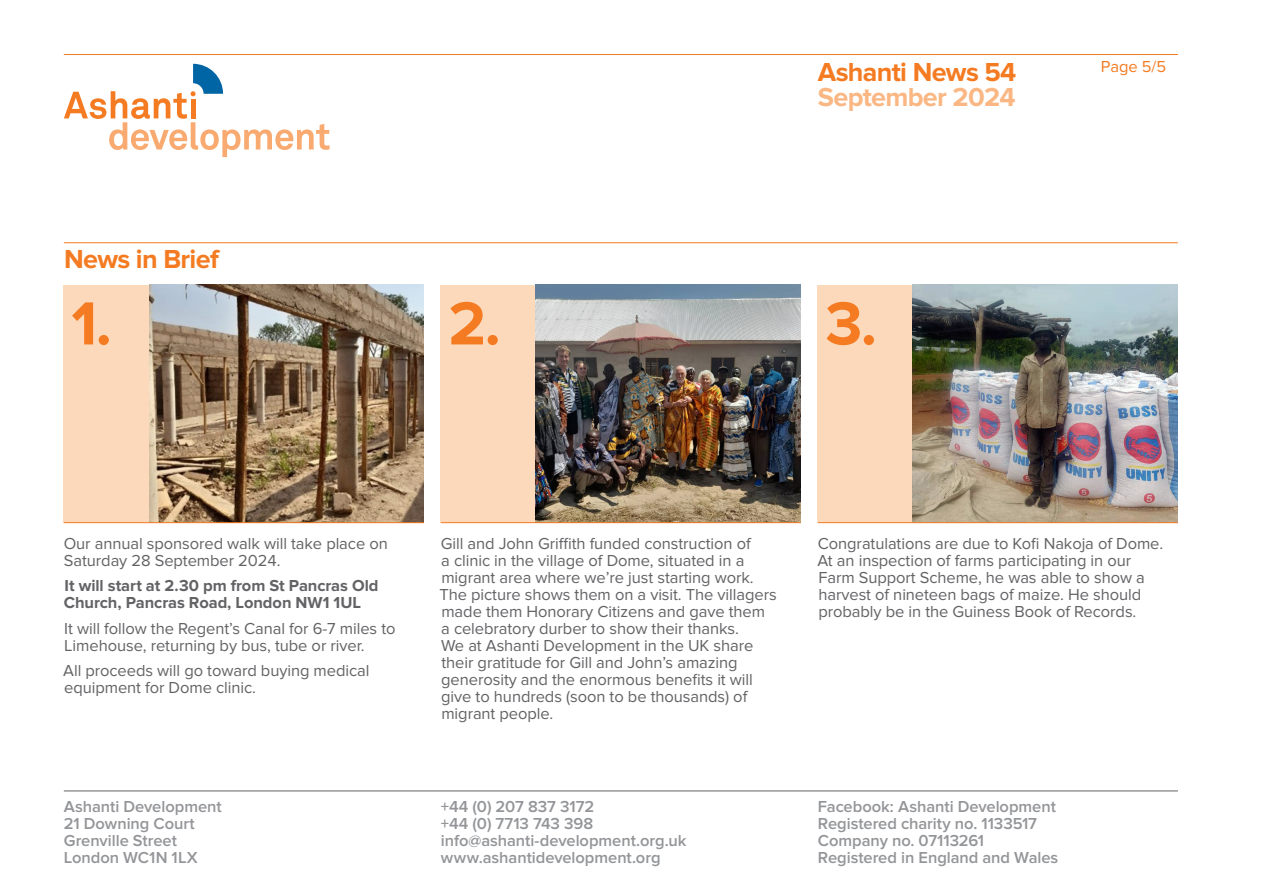
<style>
.page{position:relative;width:1263px;height:893px;background:#fff}
.page>*{position:absolute;margin:0;border:0;box-sizing:border-box;transform-origin:0 0}
.Super_title{font:700 63px "Proxima Nova";color:#f47b21}
.Super_title-2{font:700 27px/25.5px "Proxima Nova";letter-spacing:-.025em;color:#f47b21}
.Body{font:16.5px/17px "Proxima Nova";letter-spacing:-.005em;color:#636366}
.t1{font:600 16.5px/17.1px "Proxima Nova";letter-spacing:-.005em;color:#939598}
.Body-2{font:700 16.5px/17px "Proxima Nova";letter-spacing:-.005em;color:#636366}
.Body_bold{font:16.5px "Proxima Nova";color:#f47b21}
.s1{color:#fab783}
</style>
<div class="page">
<div style="left:441px;top:285px;width:360px;height:237px;background:#fdd9bb"></div>
<img style="left:535px;top:285px;width:266px;height:237px">
<div style="left:64px;top:285px;width:360px;height:237px;background:#fdd9bb"></div>
<img style="left:150px;top:285px;width:274px;height:237px">
<div style="left:818px;top:285px;width:360px;height:237px;background:#fdd9bb"></div>
<img style="left:912px;top:285px;width:266px;height:237px">
<hr style="left:64px;top:790px;width:1114px;height:1px;background:#636366">
<hr style="left:64px;top:242px;width:1114px;height:1px;background:#f47b21">
<hr style="left:64px;top:522px;width:360px;height:1px;background:#f47b21">
<hr style="left:441px;top:522px;width:360px;height:1px;background:#f47b21">
<hr style="left:818px;top:522px;width:360px;height:1px;background:#f47b21">
<svg style="left:64px;top:64px;width:266px;height:93px"></svg>
<hr style="left:64px;top:54px;width:1114px;height:1px;background:#f47b21">
<p class="Super_title-2" style="left:64px;top:247px;width:156px">News in Brief</p>
<p class="Super_title" style="left:71px;top:287px;width:42px">1.</p>
<p class="Super_title" style="left:448px;top:287px;width:54px">2.</p>
<p class="Super_title-2" style="left:818px;top:60px;width:200px">Ashanti News 54<br><span class="s1">September 2024</span></p>
<p class="Super_title" style="left:825px;top:287px;width:53px">3.</p>
<p class="Body_bold" style="left:1101px;top:57px;width:67px">Page 5/5</p>
<p class="Body" style="left:64px;top:535px;width:326px">Our annual sponsored walk will take place on<br>Saturday 28 September 2024.</p>
<p class="Body-2" style="left:64px;top:577px;width:316px">It will start at 2.30 pm from St Pancras Old<br>Church, Pancras Road, London NW1 1UL</p>
<p class="Body" style="left:64px;top:620px;width:333px">It will follow the Regent’s Canal for 6-7 miles to<br>Limehouse, returning by bus, tube or river.</p>
<p class="Body" style="left:63px;top:662px;width:308px">All proceeds will go toward buying medical equipment for Dome clinic.</p>
<p class="Body" style="left:439px;top:535px;width:339px">Gill and John Griffith funded construction of<br>a clinic in the village of Dome, situated in a migrant area where we’re just starting work.<br>The picture shows them on a visit. The villagers made them Honorary Citizens and gave them<br>a celebratory durber to show their thanks.<br>We at Ashanti Development in the UK share their gratitude for Gill and John’s amazing generosity and the enormous benefits it will give to hundreds (soon to be thousands) of migrant people.</p>
<p class="t1" style="left:64px;top:798px;width:159px">Ashanti Development<br>21 Downing Court<br>Grenville Street<br>London WC1N 1LX</p>
<p class="t1" style="left:441px;top:798px;width:247px">+44 (0) 207 837 3172<br>+44 (0) 7713 743 398 info@ashanti-development.org.uk</p>
<p class="t1" style="left:441px;top:849px;width:221px">www.ashantidevelopment.org</p>
<p class="Body" style="left:817px;top:535px;width:347px">Congratulations are due to Kofi Nakoja of Dome.<br>At an inspection of farms participating in our Farm Support Scheme, he was able to show a harvest of nineteen bags of maize. He should probably be in the Guiness Book of Records.</p>
<p class="t1" style="left:818px;top:798px;width:240px">Facebook: Ashanti Development</p>
<p class="t1" style="left:818px;top:815px;width:220px">Registered charity no. 1133517</p>
<p class="t1" style="left:818px;top:832px;width:168px">Company no. 07113261</p>
<p class="t1" style="left:818px;top:849px;width:242px">Registered in England and Wales</p>
</div>
